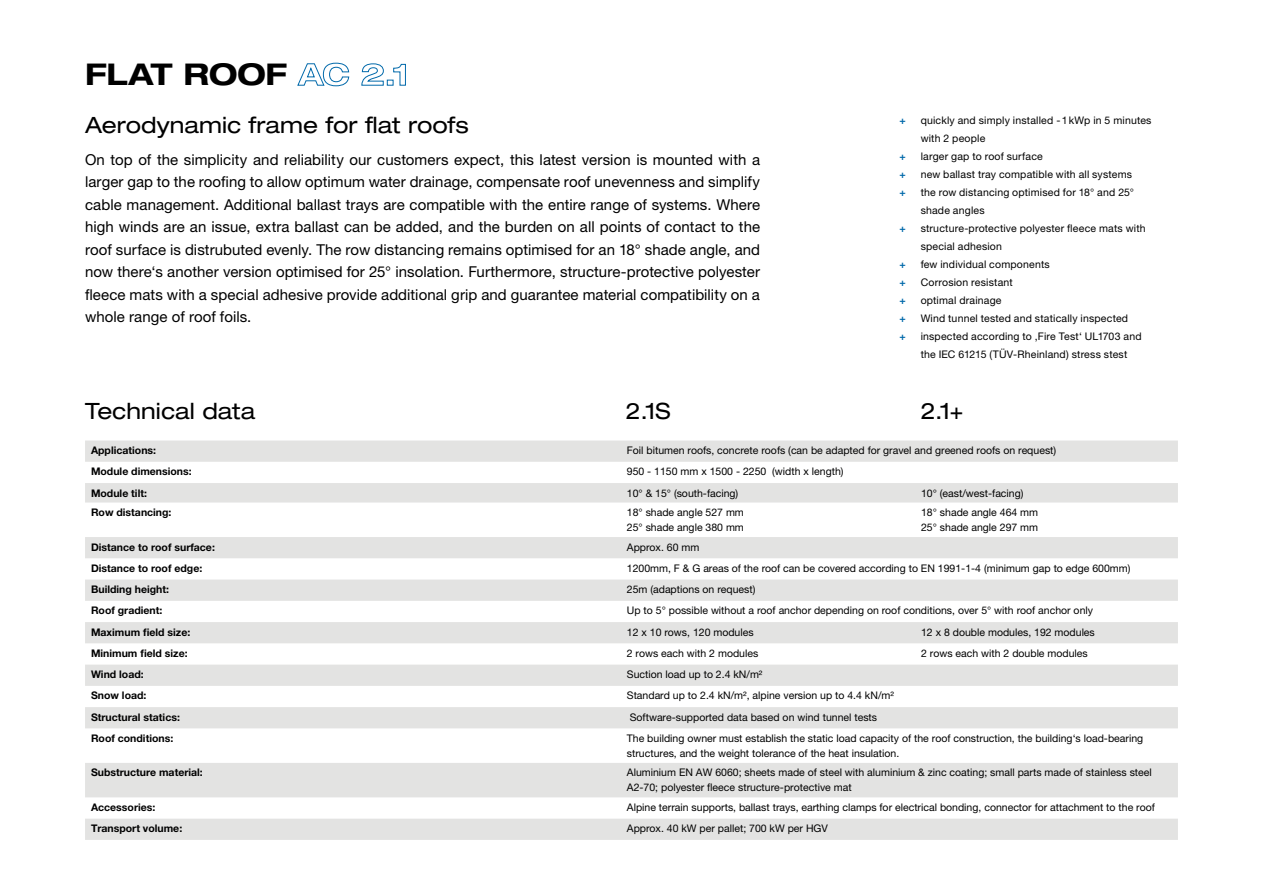
<style>
.page{position:relative;width:1263px;height:893px;background:#fff}
.page>*{position:absolute;margin:0;border:0;box-sizing:border-box;transform-origin:0 0}
.t1{font:700 expanded 30px "Helvetica Neue LT Pro";letter-spacing:-.005em;color:#000}
.t2{font:expanded 22.5px "Helvetica Neue LT Pro";color:#000}
.t3{font:15px/22.5px "Helvetica Neue LT Pro";letter-spacing:.005em;color:#000;text-align:justify}
.t4{font:10.5px/15px "Helvetica Neue LT Pro";color:#000}
.t5{font:10.5px/18px "Helvetica Neue LT Pro";letter-spacing:.02em;color:#000}
.t6{font:700 10.5px "Helvetica Neue LT Pro";color:#000}
.t7{font:700 10.5px/18px "Helvetica Neue LT Pro";color:#0069aa;text-align:justify}
.s1{color:#0069aa}
</style>
<div class="page">
<svg style="left:85px;top:440px;width:1093px;height:400px"></svg>
<h1 class="t1" style="left:85px;top:56px;width:326px">FLAT ROOF <span class="s1">AC 2.1</span></h1>
<h2 class="t2" style="left:85px;top:112px;width:385px">Aerodynamic frame for flat roofs</h2>
<p class="t3" style="left:85px;top:148px;width:677px">On top of the simplicity and reliability our customers expect, this latest version is mounted with a larger gap to the roofing to allow optimum water drainage, compensate roof unevenness and simplify cable management. Additional ballast trays are compatible with the entire range of systems. Where high winds are an issue, extra ballast can be added, and the burden on all points of contact to the roof surface is distrubuted evenly. The row distancing remains optimised for an 18° shade angle, and now there‘s another version optimised for 25° insolation. Furthermore, structure-protective polyester fleece mats with a special adhesive provide additional grip and guarantee material compatibility on a whole range of roof foils.</p>
<p class="t7" style="left:899px;top:111px;width:8px">+</p>
<p class="t7" style="left:899px;top:147px;width:8px">+ + +</p>
<p class="t7" style="left:899px;top:219px;width:8px">+</p>
<p class="t7" style="left:899px;top:255px;width:8px">+ + + + +</p>
<p class="t5" style="left:921px;top:112px;width:232px">quickly and simply installed -1kWp in 5 minutes with 2 people<br>larger gap to roof surface<br>new ballast tray compatible with all systems<br>the row distancing optimised for 18° and 25° shade angles<br>structure-protective polyester fleece mats with special adhesion<br>few individual components<br>Corrosion resistant<br>optimal drainage<br>Wind tunnel tested and statically inspected inspected according to ‚Fire Test‘ UL1703 and the IEC 61215 (TÜV-Rheinland) stress stest</p>
<h2 class="t2" style="left:85px;top:398px;width:172px">Technical data</h2>
<h2 class="t2" style="left:626px;top:398px;width:46px">2.1S</h2>
<h2 class="t2" style="left:921px;top:398px;width:44px">2.1+</h2>
<p class="t6" style="left:91px;top:444px;width:67px">Applications:</p>
<p class="t4" style="left:627px;top:443px;width:431px">Foil bitumen roofs, concrete roofs (can be adapted for gravel and greened roofs on request)</p>
<p class="t6" style="left:91px;top:465px;width:102px">Module dimensions:</p>
<p class="t4" style="left:627px;top:464px;width:218px">950 - 1150 mm x 1500 - 2250 (width x length)</p>
<p class="t6" style="left:91px;top:486px;width:57px">Module tilt:</p>
<p class="t4" style="left:627px;top:485px;width:113px">10° &amp; 15° (south-facing)</p>
<p class="t4" style="left:921px;top:485px;width:104px">10° (east/west-facing)</p>
<p class="t6" style="left:91px;top:506px;width:82px">Row distancing:</p>
<p class="t4" style="left:627px;top:505px;width:119px">18° shade angle 527 mm<br>25° shade angle 380 mm</p>
<p class="t4" style="left:921px;top:505px;width:119px">18° shade angle 464 mm<br>25° shade angle 297 mm</p>
<p class="t6" style="left:91px;top:540px;width:125px">Distance to roof surface:</p>
<p class="t4" style="left:627px;top:539px;width:74px">Approx. 60 mm</p>
<p class="t6" style="left:91px;top:562px;width:113px">Distance to roof edge:</p>
<p class="t4" style="left:627px;top:560px;width:505px">1200mm, F &amp; G areas of the roof can be covered according to EN 1991-1-4 (minimum gap to edge 600mm)</p>
<p class="t6" style="left:91px;top:583px;width:79px">Building height:</p>
<p class="t4" style="left:627px;top:582px;width:130px">25m (adaptions on request)</p>
<p class="t6" style="left:91px;top:604px;width:73px">Roof gradient:</p>
<p class="t4" style="left:627px;top:603px;width:468px">Up to 5° possible without a roof anchor depending on roof conditions, over 5° with roof anchor only</p>
<p class="t6" style="left:91px;top:625px;width:101px">Maximum field size:</p>
<p class="t4" style="left:627px;top:624px;width:128px">12 x 10 rows, 120 modules</p>
<p class="t4" style="left:921px;top:624px;width:175px">12 x 8 double modules, 192 modules</p>
<p class="t6" style="left:91px;top:647px;width:98px">Minimum field size:</p>
<p class="t4" style="left:627px;top:645px;width:133px">2 rows each with 2 modules</p>
<p class="t4" style="left:921px;top:645px;width:168px">2 rows each with 2 double modules</p>
<p class="t6" style="left:91px;top:668px;width:54px">Wind load:</p>
<p class="t4" style="left:627px;top:667px;width:137px">Suction load up to 2.4 kN/m²</p>
<p class="t6" style="left:91px;top:689px;width:57px">Snow load:</p>
<p class="t4" style="left:627px;top:688px;width:269px">Standard up to 2.4 kN/m², alpine version up to 4.4 kN/m²</p>
<p class="t6" style="left:91px;top:710px;width:90px">Structural statics:</p>
<p class="t4" style="left:630px;top:709px;width:249px">Software-supported data based on wind tunnel tests</p>
<p class="t6" style="left:91px;top:732px;width:84px">Roof conditions:</p>
<p class="t4" style="left:627px;top:730px;width:518px">The building owner must establish the static load capacity of the roof construction, the building‘s load-bearing structures, and the weight tolerance of the heat insulation.</p>
<p class="t6" style="left:91px;top:766px;width:113px">Substructure material:</p>
<p class="t4" style="left:627px;top:765px;width:526px">Aluminium EN AW 6060; sheets made of steel with aluminium &amp; zinc coating; small parts made of stainless steel<br>A2-70; polyester fleece structure-protective mat</p>
<p class="t6" style="left:91px;top:801px;width:66px">Accessories:</p>
<p class="t4" style="left:627px;top:799px;width:529px">Alpine terrain supports, ballast trays, earthing clamps for electrical bonding, connector for attachment to the roof</p>
<p class="t6" style="left:91px;top:822px;width:93px">Transport volume:</p>
<p class="t4" style="left:627px;top:821px;width:203px">Approx. 40 kW per pallet; 700 kW per HGV</p>
</div>
